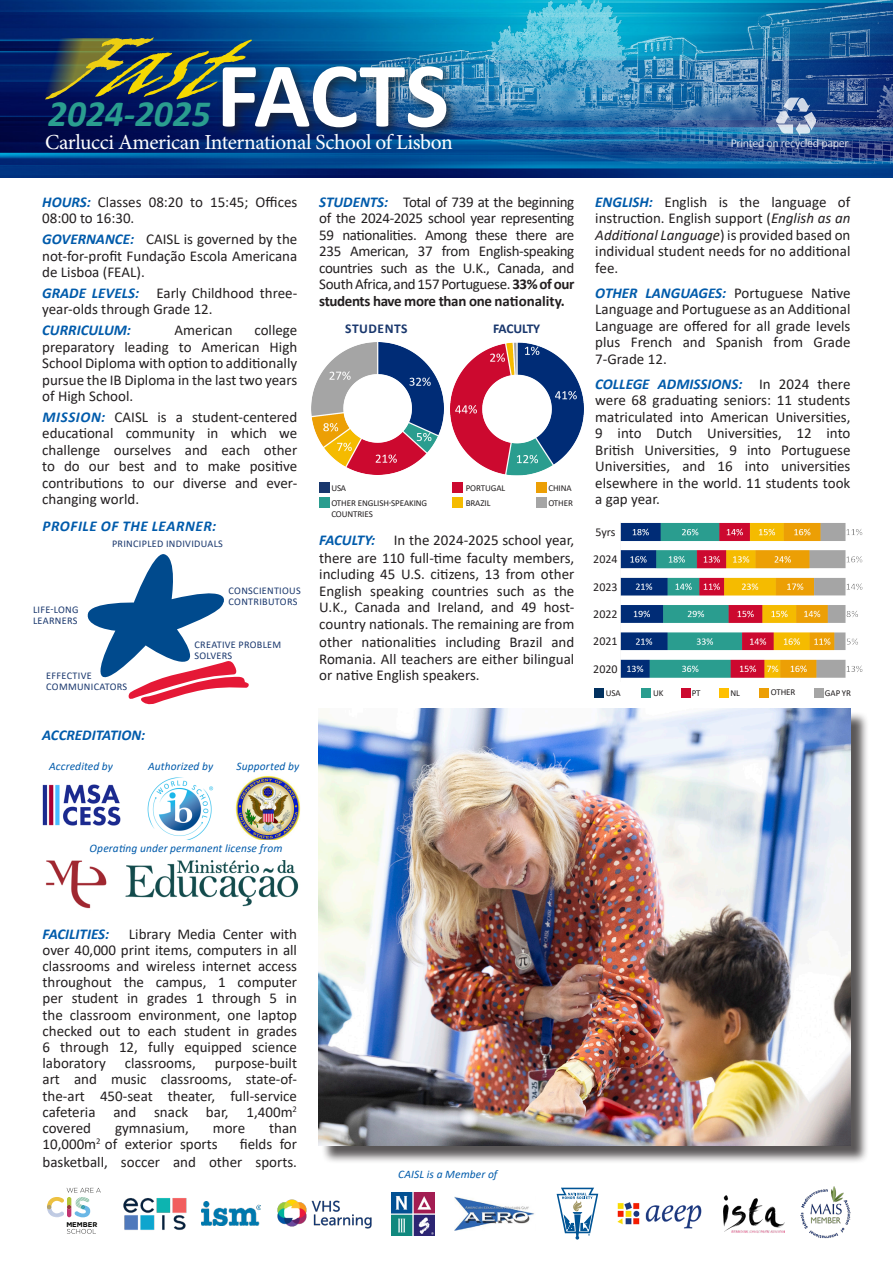
<style>
.page{position:relative;width:893px;height:1263px;background:#fff}
.page>*{position:absolute;margin:0;border:0;box-sizing:border-box;transform-origin:0 0}
.t1{font:700 93.3px "Calibri";letter-spacing:-.01em;color:#fff}
.t2{font:italic 80.25px "Viner Hand ITC";color:#f5d800}
.t3{font:italic 700 37.2px "Calibri";color:#2a9d8f}
.t4{font:21.45px "Minion Pro";letter-spacing:-.025em;color:#fff}
.t5{font:15px/16.5px "Calibri";color:#231f20;text-align:justify}
.t6{font:italic 700 15px "Calibri";color:#015bab}
.t7{font:italic 700 15px "Calibri";letter-spacing:.04em;color:#015bab}
.t8{font:700 13.5px "Calibri";letter-spacing:.03em;color:#19376d}
.t9{font:700 13.5px "Calibri";letter-spacing:-.015em;color:#19376d}
.t10{font:12px "Calibri";color:#231f20}
.t11{font:12px "Calibri";letter-spacing:-.025em;color:#fff}
.t12{font:italic 11.4px "Calibri";letter-spacing:.01em;color:#015bab}
.t13{font:10.2px/10.8px "Calibri";letter-spacing:.03em;color:#19376d}
.t14{font:9px/15px "Calibri";letter-spacing:-.01em;color:#231f20}
.t15{font:700 6.9px "Gotham";color:#040503}
.s1{color:#eecf12}
.s2{font-weight:700;font-style:italic;color:#015bab}
.s3{font-weight:700}
.s4{font-style:italic}
</style>
<div class="page">
<img style="left:0;top:0;width:893px;height:177px">
<img style="left:291px;top:0;width:602px;height:164px">
<svg style="left:87px;top:554px;width:162px;height:151px"></svg>
<img style="left:123px;top:1198px;width:64px;height:32px">
<img style="left:392px;top:1192px;width:43px;height:43px">
<img style="left:800px;top:1186px;width:51px;height:53px">
<img style="left:202px;top:1202px;width:59px;height:23px">
<img style="left:617px;top:1202px;width:85px;height:27px">
<svg style="left:557px;top:1188px;width:41px;height:51px"></svg>
<img style="left:455px;top:1197px;width:80px;height:34px">
<img style="left:723px;top:1195px;width:61px;height:38px">
<svg style="left:67px;top:1229px;width:29px;height:5px"></svg>
<svg style="left:47px;top:1188px;width:54px;height:30px"></svg>
<img style="left:45px;top:860px;width:254px;height:49px">
<img style="left:42px;top:784px;width:79px;height:42px">
<img style="left:148px;top:778px;width:66px;height:61px">
<img style="left:235px;top:775px;width:66px;height:65px">
<img style="left:312px;top:342px;width:131px;height:132px">
<img style="left:451px;top:342px;width:132px;height:133px">
<div style="left:319px;top:482px;width:11px;height:11px;background:#19376d"></div>
<div style="left:319px;top:497px;width:11px;height:11px;background:#2a9d8f"></div>
<div style="left:452px;top:497px;width:11px;height:11px;background:#f5bb00"></div>
<div style="left:452px;top:482px;width:11px;height:11px;background:#cc092f"></div>
<div style="left:536px;top:497px;width:11px;height:11px;background:#a5a5a5"></div>
<div style="left:536px;top:482px;width:11px;height:11px;background:#ec9f05"></div>
<svg style="left:32px;top:38px;width:89px;height:63px;background:#233858"></svg>
<div style="left:216px;top:60px;width:244px;height:81px;background:#231f20;opacity:.75"></div>
<img style="left:277px;top:1199px;width:95px;height:30px">
<div style="left:321px;top:711px;width:548px;height:452px;background:#231f20;opacity:.75"></div>
<img style="left:319px;top:709px;width:531px;height:436px">
<img style="left:620px;top:522px;width:243px;height:156px">
<div style="left:642px;top:688px;width:9px;height:10px;background:#2a9d8f"></div>
<div style="left:681px;top:688px;width:10px;height:10px;background:#cc092f"></div>
<div style="left:759px;top:688px;width:9px;height:10px;background:#ec9f05"></div>
<div style="left:595px;top:688px;width:9px;height:10px;background:#02315f"></div>
<div style="left:814px;top:688px;width:9px;height:10px;background:#a5a5a5"></div>
<div style="left:719px;top:688px;width:10px;height:10px;background:#ffc000"></div>
<svg style="left:776px;top:98px;width:40px;height:38px;background:#7c98bd"></svg>
<p class="t2" style="left:51px;top:16px;width:291px"><span class="s1">F</span>ast</p>
<p class="t1" style="left:216px;top:29px;width:234px">FACTS</p>
<p class="t4" style="left:45px;top:127px;width:409px">Carlucci American International School of Lisbon</p>
<p class="t3" style="left:48px;top:87px;width:164px">2024-2025</p>
<p class="t5" style="left:42px;top:193px;width:257px"><span class="s2">HOURS:</span> Classes 08:20 to 15:45; Offices<br>08:00 to 16:30.</p>
<p class="t5" style="left:42px;top:230px;width:257px"><span class="s2">GOVERNANCE:</span> CAISL is governed by the not-for-profit Fundação Escola Americana de Lisboa (FEAL).</p>
<p class="t5" style="left:42px;top:284px;width:257px"><span class="s2">GRADE LEVELS:</span> Early Childhood three&shy;year-olds through Grade 12.</p>
<p class="t6" style="left:42px;top:320px;width:90px">CURRICULUM:</p>
<p class="t5" style="left:175px;top:321px;width:60px">American</p>
<p class="t5" style="left:42px;top:321px;width:257px;text-indent:212px">college preparatory leading to American High School Diploma with option to additionally pursue the IB Diploma in the last two years of High School.</p>
<p class="t5" style="left:42px;top:408px;width:257px"><span class="s2">MISSION:</span> CAISL is a student-centered educational community in which we challenge ourselves and each other to do our best and to make positive contributions to our diverse and ever&shy;changing world.</p>
<p class="t7" style="left:42px;top:515px;width:175px">PROFILE OF THE LEARNER:</p>
<p class="t13" style="left:33px;top:604px;width:47px">LIFE-LONG<br>LEARNERS</p>
<p class="t13" style="left:112px;top:537px;width:112px">PRINCIPLED INDIVIDUALS</p>
<p class="t13" style="left:229px;top:585px;width:74px">CONSCIENTIOUS<br>CONTRIBUTORS</p>
<p class="t13" style="left:195px;top:639px;width:88px">CREATIVE PROBLEM<br>SOLVERS</p>
<p class="t13" style="left:46px;top:670px;width:82px">EFFECTIVE<br>COMMUNICATORS</p>
<p class="t6" style="left:42px;top:724px;width:105px">ACCREDITATION:</p>
<p class="t12" style="left:49px;top:758px;width:66px">Accredited by</p>
<p class="t12" style="left:148px;top:758px;width:67px">Authorized by</p>
<p class="t12" style="left:236px;top:758px;width:64px">Supported by</p>
<p class="t5" style="left:319px;top:193px;width:257px"><span class="s2">STUDENTS:</span> Total of 739 at the beginning of the 2024-2025 school year representing 59 nationalities. Among these there are 235 American, 37 from English-speaking countries such as the U.K., Canada, and South Africa, and 157 Portuguese. <span class="s3">33% of our students have more than one nationality.</span></p>
<p class="t8" style="left:345px;top:319px;width:64px">STUDENTS</p>
<p class="t9" style="left:493px;top:319px;width:48px">FACULTY</p>
<p class="t14" style="left:331px;top:480px;width:16px">USA</p>
<p class="t14" style="left:331px;top:497px;width:97px;line-height:10.8px">OTHER ENGLISH-SPEAKING<br>COUNTRIES</p>
<p class="t14" style="left:466px;top:480px;width:41px">PORTUGAL<br>BRAZIL</p>
<p class="t14" style="left:548px;top:480px;width:26px">CHINA<br>OTHER</p>
<p class="t5" style="left:319px;top:531px;width:257px"><span class="s2">FACULTY:</span> In the 2024-2025 school year, there are 110 full-time faculty members, including 45 U.S. citizens, 13 from other English speaking countries such as the U.K., Canada and Ireland, and 49 host&shy;country nationals. The remaining are from other nationalities including Brazil and Romania. All teachers are either bilingual or native English speakers.</p>
<p class="t11" style="left:731px;top:134px;width:120px">Printed on recycled paper</p>
<p class="t5" style="left:595px;top:193px;width:257px"><span class="s2">ENGLISH:</span> English is the language of instruction. English support (<span class="s4">English as an Additional Language</span>) is provided based on individual student needs for no additional fee.</p>
<p class="t5" style="left:595px;top:284px;width:257px"><span class="s2">OTHER LANGUAGES:</span> Portuguese Native Language and Portuguese as an Additional Language are offered for all grade levels plus French and Spanish from Grade 7-Grade 12.</p>
<p class="t5" style="left:595px;top:375px;width:257px"><span class="s2">COLLEGE ADMISSIONS:</span> In 2024 there were 68 graduating seniors: 11 students matriculated into American Universities, 9 into Dutch Universities, 12 into British Universities, 9 into Portuguese Universities, and 16 into universities elsewhere in the world. 11 students took a gap year.</p>
<p class="t10" style="left:595px;top:523px;width:22px">5yrs</p>
<p class="t10" style="left:593px;top:551px;width:26px">2024</p>
<p class="t10" style="left:593px;top:578px;width:26px">2023</p>
<p class="t10" style="left:593px;top:606px;width:26px">2022</p>
<p class="t10" style="left:593px;top:633px;width:26px">2021</p>
<p class="t10" style="left:593px;top:660px;width:26px">2020</p>
<p class="t14" style="left:606px;top:685px;width:16px">USA</p>
<p class="t14" style="left:653px;top:685px;width:12px">UK</p>
<p class="t14" style="left:692px;top:685px;width:10px">PT</p>
<p class="t14" style="left:730px;top:685px;width:11px">NL</p>
<p class="t14" style="left:771px;top:684px;width:26px">OTHER</p>
<p class="t14" style="left:825px;top:685px;width:27px">GAP YR</p>
<p class="t12" style="left:90px;top:841px;width:194px">Operating under permanent license from</p>
<p class="t5" style="left:43px;top:925px;width:256px;text-indent:86px">Library Media Center with over 40,000 print items, computers in all classrooms and wireless internet access throughout the campus, 1 computer per student in grades 1 through 5 in the classroom environment, one laptop checked out to each student in grades 6 through 12, fully equipped science laboratory</p>
<p class="t6" style="left:43px;top:923px;width:68px">FACILITIES:</p>
<p class="t5" style="left:43px;top:1055px;width:256px;text-indent:172px">purpose-built art and music classrooms, state-of&shy;the-art 450-seat theater, full-service cafeteria and snack bar, 1,400m<sup>2 </sup>covered</p>
<p class="t5" style="left:125px;top:1055px;width:73px">classrooms,</p>
<p class="t5" style="left:115px;top:1119px;width:75px">gymnasium,</p>
<p class="t5" style="left:213px;top:1119px;width:34px">more</p>
<p class="t5" style="left:269px;top:1119px;width:29px">than</p>
<p class="t5" style="left:43px;top:1136px;width:177px">10,000m<sup>2</sup> of exterior sports</p>
<p class="t5" style="left:43px;top:1135px;width:256px;line-height:18px;text-align:right">fields for<br>basketball, soccer and other sports.</p>
<p class="t15" style="left:66px;top:1220px;width:33px">MEMBER</p>
<p class="t12" style="left:398px;top:1166px;width:101px">CAISL is a Member of</p>
</div>
